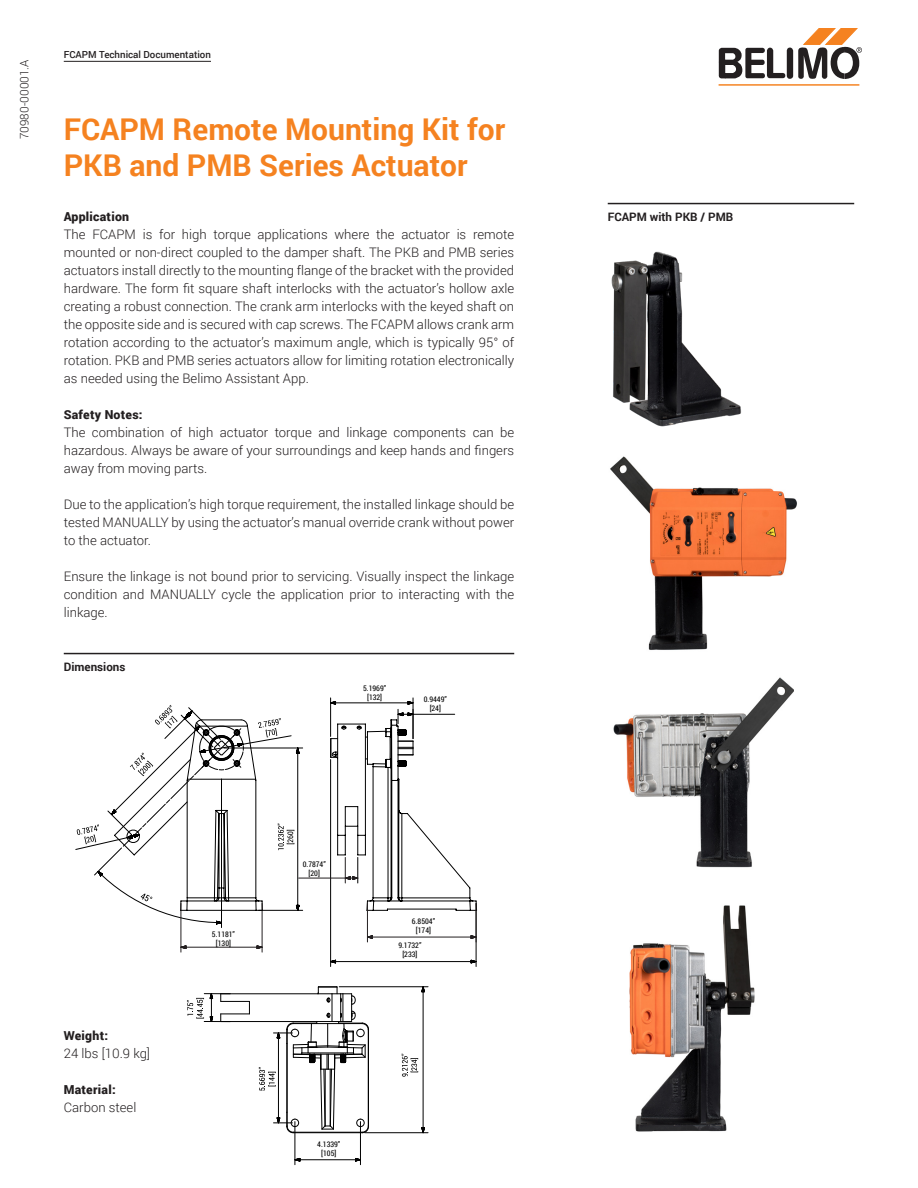
<style>
.page{position:relative;width:918px;height:1188px;background:#fff}
.page>*{position:absolute;margin:0;border:0;box-sizing:border-box;transform-origin:0 0}
.Belimo_Headline_H2_2{font:700 30px/36px "Roboto";color:#f58220}
.Belimo_Body_8_75pt{font:300 13.2px/18px "Roboto";color:#231f20;text-align:justify}
.Belimo_Body_unjustif{font:300 13.2px/18px "Roboto";color:#231f20;text-align:justify}
.Belimo_subtitle_8_25{font:900 12.3px "Roboto";letter-spacing:.02em;color:#231f20}
.Belimo_Diagramm-Besc{font:700 11.7px "Roboto";color:#231f20}
.t1{font:300 11.7px "Roboto";color:#231f20}
.Belimo_rubric_right{font:500 9.75px "Roboto";color:#231f20}
.t2{font:7.65px/9.3px "Roboto Condensed";color:#000;text-align:center}
</style>
<div class="page">
<hr style="left:64px;top:61px;width:147px;height:1px;background:#231f20">
<hr style="left:64px;top:653px;width:450px;height:1px;background:#231f20">
<hr style="left:221px;top:994px;width:111px;height:1px;background:#000">
<hr style="left:221px;top:1021px;width:111px;height:1px;background:#000">
<svg style="left:402px;top:1054px;width:16px;height:23px"></svg>
<svg style="left:187px;top:993px;width:63px;height:29px"></svg>
<svg style="left:259px;top:986px;width:110px;height:147px"></svg>
<svg style="left:355px;top:1158px;width:5px;height:4px"></svg>
<svg style="left:296px;top:1158px;width:5px;height:4px"></svg>
<hr style="left:295px;top:1159px;width:65px;height:1px;background:#000">
<hr style="left:360px;top:1122px;width:1px;height:43px;background:#000">
<hr style="left:295px;top:1122px;width:1px;height:43px;background:#000">
<svg style="left:422px;top:987px;width:3px;height:6px"></svg>
<hr style="left:423px;top:987px;width:1px;height:146px;background:#000">
<hr style="left:365px;top:1132px;width:63px;height:1px;background:#000">
<hr style="left:339px;top:986px;width:89px;height:1px;background:#000">
<svg style="left:471px;top:960px;width:5px;height:4px"></svg>
<hr style="left:331px;top:961px;width:145px;height:1px;background:#000">
<hr style="left:330px;top:760px;width:1px;height:207px;background:#000">
<hr style="left:476px;top:903px;width:1px;height:64px;background:#000">
<svg style="left:76px;top:830px;width:282px;height:132px"></svg>
<svg style="left:471px;top:935px;width:5px;height:4px"></svg>
<svg style="left:368px;top:935px;width:5px;height:4px"></svg>
<hr style="left:367px;top:937px;width:109px;height:1px;background:#231f20">
<hr style="left:476px;top:903px;width:1px;height:39px;background:#231f20">
<hr style="left:367px;top:903px;width:1px;height:39px;background:#231f20">
<hr style="left:299px;top:878px;width:59px;height:1px;background:#231f20">
<svg style="left:330px;top:701px;width:147px;height:210px"></svg>
<hr style="left:331px;top:703px;width:82px;height:1px;background:#000">
<hr style="left:413px;top:698px;width:1px;height:41px;background:#000">
<hr style="left:330px;top:698px;width:1px;height:38px;background:#000">
<svg style="left:77px;top:705px;width:226px;height:218px"></svg>
<hr style="left:608px;top:203px;width:246px;height:1px;background:#231f20">
<img style="left:611px;top:251px;width:131px;height:176px">
<img style="left:610px;top:456px;width:187px;height:194px">
<img style="left:613px;top:677px;width:180px;height:191px">
<img style="left:629px;top:905px;width:126px;height:227px">
<div style="left:787px;top:48px;width:6px;height:31px;background:#231f20;border-radius:3px"></div>
<svg style="left:798px;top:28px;width:64px;height:51px"></svg>
<hr style="left:719px;top:84px;width:140px;height:2px;background:#f58220">
<svg style="left:718px;top:48px;width:67px;height:30px"></svg>
<p class="t1" style="left:16px;top:139px;width:81px;rotate:-90deg">70980-00001.A</p>
<p class="Belimo_rubric_right" style="left:64px;top:48px;width:149px">FCAPM Technical Documentation</p>
<p class="Belimo_Headline_H2_2" style="left:64px;top:110px;width:443px">FCAPM Remote Mounting Kit for<br>PKB and PMB Series Actuator</p>
<p class="Belimo_subtitle_8_25" style="left:64px;top:208px;width:67px">Application</p>
<p class="Belimo_Body_8_75pt" style="left:64px;top:225px;width:452px">The FCAPM is for high torque applications where the actuator is remote mounted or non-direct coupled to the damper shaft. The PKB and PMB series actuators install directly to the mounting flange of the bracket with the provided hardware. The form fit square shaft interlocks with the actuator’s hollow axle creating a robust connection. The crank arm interlocks with the keyed shaft on the opposite side and is secured with cap screws. The FCAPM allows crank arm rotation according to the actuator’s maximum angle, which is typically 95° of rotation. PKB and PMB series actuators allow for limiting rotation electronically as needed using the Belimo Assistant App.</p>
<p class="Belimo_subtitle_8_25" style="left:64px;top:406px;width:80px">Safety Notes:</p>
<p class="Belimo_Body_unjustif" style="left:64px;top:423px;width:452px">The combination of high actuator torque and linkage components can be hazardous. Always be aware of your surroundings and keep hands and fingers away from moving parts.</p>
<p class="Belimo_Body_unjustif" style="left:64px;top:495px;width:452px">Due to the application’s high torque requirement, the installed linkage should be tested MANUALLY by using the actuator’s manual override crank without power to the actuator.</p>
<p class="Belimo_Body_unjustif" style="left:64px;top:567px;width:452px">Ensure the linkage is not bound prior to servicing. Visually inspect the linkage condition and MANUALLY cycle the application prior to interacting with the linkage.</p>
<p class="Belimo_Diagramm-Besc" style="left:64px;top:659px;width:63px">Dimensions</p>
<p class="t2" style="left:363px;top:683px;width:25px">5.1969” [132]</p>
<p class="t2" style="left:424px;top:694px;width:25px">0.9449” [24]</p>
<p class="Belimo_subtitle_8_25" style="left:64px;top:1027px;width:46px">Weight:</p>
<p class="Belimo_Body_unjustif" style="left:64px;top:1044px;width:88px">24 lbs [10.9 kg]</p>
<p class="Belimo_subtitle_8_25" style="left:64px;top:1081px;width:53px">Material:</p>
<p class="Belimo_Body_unjustif" style="left:64px;top:1098px;width:74px">Carbon steel</p>
<p class="t2" style="left:212px;top:929px;width:25px">5.1181” [130]</p>
<p class="t2" style="left:303px;top:859px;width:25px">0.7874” [20]</p>
<p class="t2" style="left:412px;top:916px;width:25px">6.8504” [174]</p>
<p class="t2" style="left:398px;top:940px;width:25px">9.1732” [233]</p>
<p class="t2" style="left:317px;top:1139px;width:25px">4.1339” [105]</p>
<p class="Belimo_Diagramm-Besc" style="left:608px;top:209px;width:127px">FCAPM with PKB / PMB</p>
</div>
